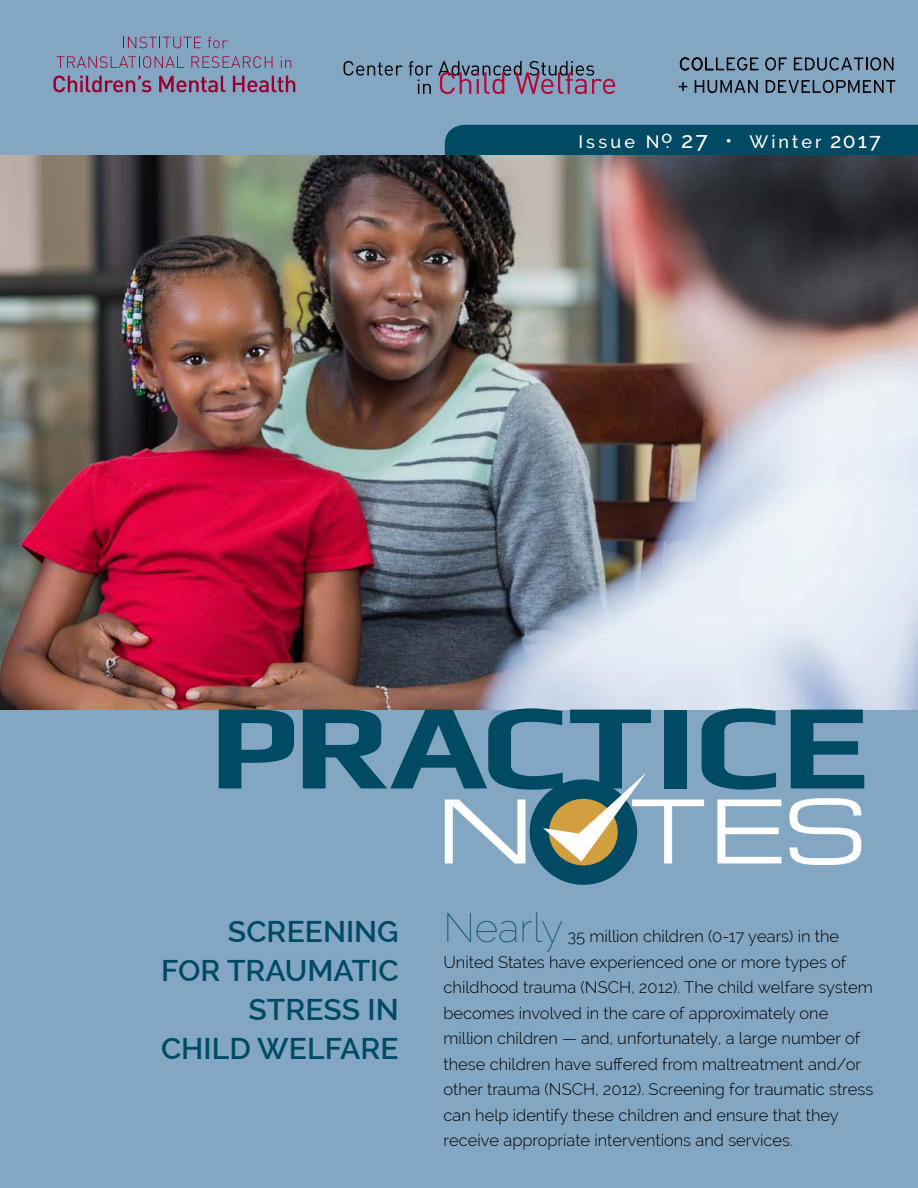
<style>
.page{position:relative;width:918px;height:1188px;background:#83a7c3}
.page>*{position:absolute;margin:0;border:0;box-sizing:border-box;transform-origin:0 0}
.t1{font:700 121.5px "Play";color:#004a64;scale:1.2 1}
.t2{font:85.35px "Michroma";color:#fff}
.main_body{font:100 40.5px "Raleway";color:#004a64}
.main_redheader{font:600 30px/39px "Raleway";color:#004a64;text-align:right}
.t3{font:500 18px "Raleway";letter-spacing:.17em;color:#fff}
.main_body-2{font:300 16.5px/25.5px "Raleway";color:#000}
.s1{font-size:22.5px}
.s2{font-weight:300;font-size:20.55px}
.s3{font-size:21px}
</style>
<div class="page">
<svg style="left:123px;top:37px;width:78px;height:11px"></svg>
<svg style="left:208px;top:37px;width:20px;height:11px"></svg>
<svg style="left:57px;top:56px;width:127px;height:12px"></svg>
<svg style="left:191px;top:56px;width:82px;height:12px"></svg>
<svg style="left:281px;top:56px;width:10px;height:12px"></svg>
<svg style="left:53px;top:76px;width:98px;height:16px"></svg>
<svg style="left:159px;top:76px;width:66px;height:16px"></svg>
<svg style="left:233px;top:76px;width:62px;height:16px"></svg>
<svg style="left:344px;top:61px;width:59px;height:15px"></svg>
<svg style="left:409px;top:61px;width:206px;height:33px"></svg>
<svg style="left:680px;top:57px;width:79px;height:14px"></svg>
<svg style="left:765px;top:57px;width:22px;height:14px"></svg>
<svg style="left:794px;top:57px;width:99px;height:14px"></svg>
<svg style="left:679px;top:82px;width:8px;height:9px"></svg>
<svg style="left:695px;top:80px;width:63px;height:13px"></svg>
<svg style="left:766px;top:80px;width:129px;height:13px"></svg>
<div style="left:445px;top:125px;width:473px;height:31px;background:#004a64"></div>
<img style="left:0;top:156px;width:918px;height:554px">
<svg style="left:539px;top:789px;width:88px;height:86px"></svg>
<div style="left:530px;top:779px;width:107px;height:106px;border:19px solid #004a64;border-radius:50%"></div>
<svg style="left:543px;top:773px;width:103px;height:89px"></svg>
<p class="t3" style="left:578px;top:131px;width:304px">Issue No. <span class="s1">27</span> <span class="s2">•</span> Winter <span class="s3">2017</span></p>
<p class="t1" style="left:208px;top:675px;width:552px">PRACTICE</p>
<p class="t2" style="left:437px;top:784px;width:431px">N TES</p>
<p class="main_redheader" style="left:161px;top:912px;width:239px">SCREENING<br>FOR TRAUMATIC<br>STRESS IN<br>CHILD WELFARE</p>
<p class="main_body" style="left:444px;top:904px;width:121px">Nearly</p>
<p class="main_body-2" style="left:444px;top:924px;width:431px;text-indent:124px">35 million children (0-17 years) in the United States have experienced one or more types of childhood trauma (NSCH, 2012). The child welfare system becomes involved in the care of approximately one million children — and, unfortunately, a large number of these children have suffered from maltreatment and/or other trauma (NSCH, 2012). Screening for traumatic stress can help identify these children and ensure that they receive appropriate interventions and services.</p>
</div>
